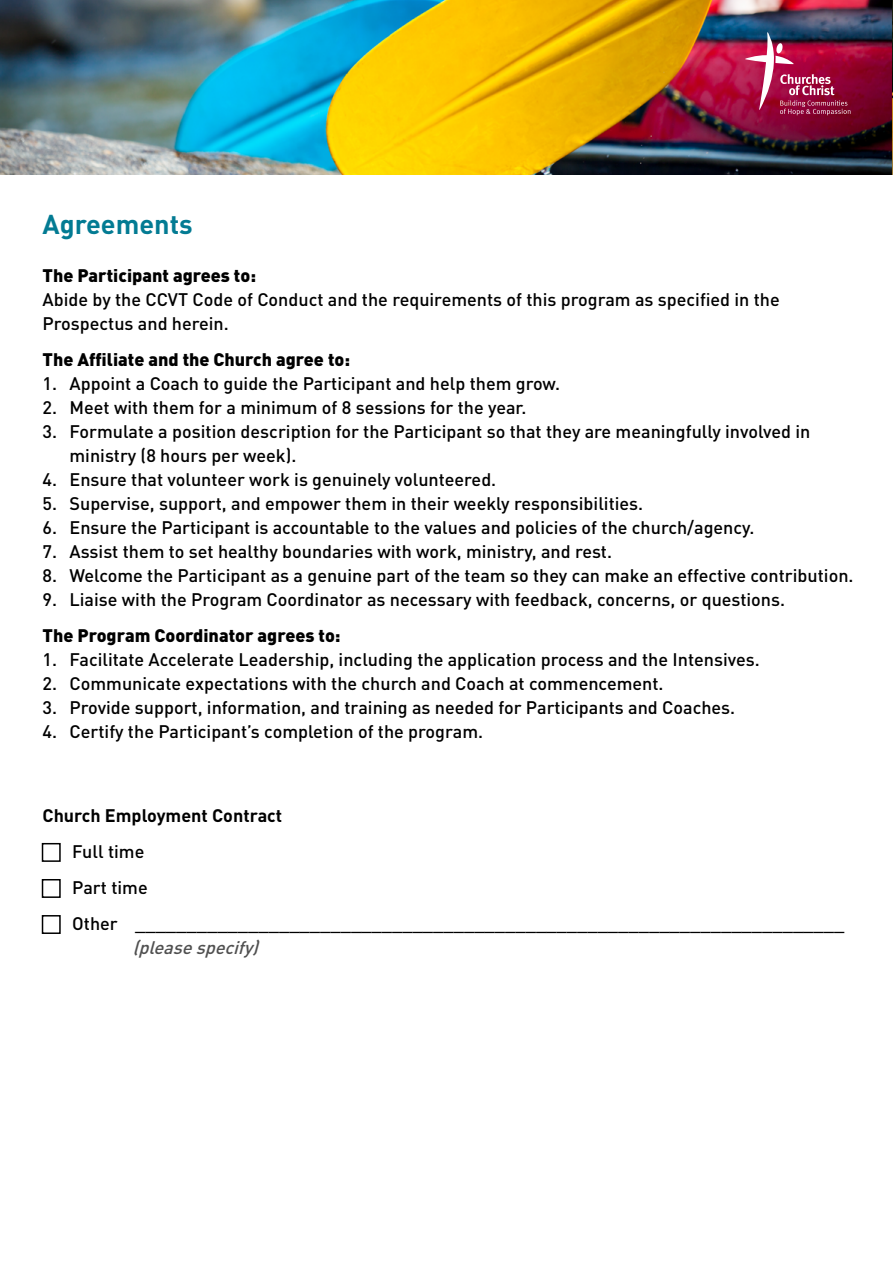
<style>
.page{position:relative;width:893px;height:1263px;background:#fff}
.page>*{position:absolute;margin:0;border:0;box-sizing:border-box;transform-origin:0 0}
.Heading_2{font:700 27px "DIN Pro";color:#037b93}
.Form__3up{font:500 18px/24px "DIN Pro";color:#000}
.Form__3up-2{font:900 18px "DIN Pro";color:#000}
.Form__3up-3{font:700 18px "DIN Pro";color:#000}
.s1{font-weight:900}
.s2{font-style:italic;color:#505050}
</style>
<div class="page">
<img style="left:0;top:0;width:893px;height:174px">
<img style="left:745px;top:32px;width:105px;height:83px">
<div style="left:42px;top:843px;width:19px;height:19px;border:2px solid #000"></div>
<div style="left:42px;top:879px;width:19px;height:19px;border:2px solid #000"></div>
<div style="left:42px;top:915px;width:19px;height:19px;border:2px solid #000"></div>
<p class="Heading_2" style="left:43px;top:206px;width:152px">Agreements</p>
<p class="Form__3up" style="left:43px;top:263px;width:739px"><span class="s1">The Participant agrees to:<br></span>Abide by the CCVT Code of Conduct and the requirements of this program as specified in the<br>Prospectus and herein.</p>
<p class="Form__3up-2" style="left:43px;top:347px;width:309px">The Affiliate and the Church agree to:</p>
<p class="Form__3up" style="left:43px;top:371px;width:519px">1. Appoint a Coach to guide the Participant and help them grow.</p>
<p class="Form__3up" style="left:43px;top:395px;width:485px">2. Meet with them for a minimum of 8 sessions for the year.</p>
<p class="Form__3up" style="left:70px;top:419px;width:742px;text-indent:-27px">3. Formulate a position description for the Participant so that they are meaningfully involved in ministry (8 hours per week).</p>
<p class="Form__3up" style="left:43px;top:467px;width:455px">4. Ensure that volunteer work is genuinely volunteered.</p>
<p class="Form__3up" style="left:43px;top:491px;width:602px">5. Supervise, support, and empower them in their weekly responsibilities.</p>
<p class="Form__3up" style="left:43px;top:515px;width:713px">6. Ensure the Participant is accountable to the values and policies of the church/agency.</p>
<p class="Form__3up" style="left:43px;top:539px;width:571px">7. Assist them to set healthy boundaries with work, ministry, and rest.</p>
<p class="Form__3up" style="left:43px;top:563px;width:812px">8. Welcome the Participant as a genuine part of the team so they can make an effective contribution.</p>
<p class="Form__3up" style="left:43px;top:587px;width:744px">9. Liaise with the Program Coordinator as necessary with feedback, concerns, or questions.</p>
<p class="Form__3up-2" style="left:43px;top:623px;width:300px">The Program Coordinator agrees to:</p>
<p class="Form__3up" style="left:43px;top:647px;width:719px">1. Facilitate Accelerate Leadership, including the application process and the Intensives.</p>
<p class="Form__3up" style="left:43px;top:671px;width:623px">2. Communicate expectations with the church and Coach at commencement.</p>
<p class="Form__3up" style="left:43px;top:695px;width:694px">3. Provide support, information, and training as needed for Participants and Coaches.</p>
<p class="Form__3up" style="left:43px;top:719px;width:442px">4. Certify the Participant’s completion of the program.</p>
<p class="Form__3up-3" style="left:43px;top:803px;width:241px">Church Employment Contract</p>
<p class="Form__3up" style="left:72px;top:839px;width:74px">Full time</p>
<p class="Form__3up" style="left:72px;top:875px;width:77px">Part time</p>
<p class="Form__3up" style="left:133px;top:911px;width:713px;text-indent:-60px">Other _____________________________________________________________________ <span class="s2">(pleasespecify)</span></p>
</div>
